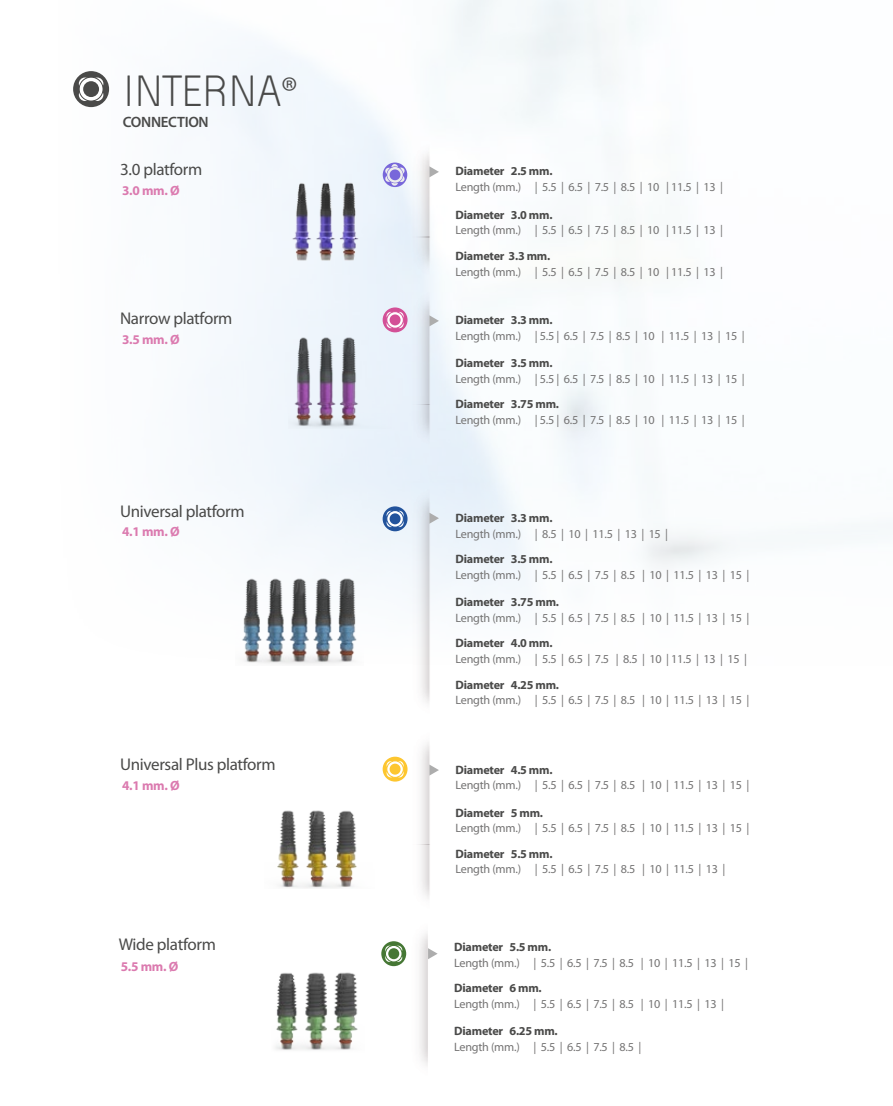
<style>
.page{position:relative;width:893px;height:1106px;background:#fff}
.page>*{position:absolute;margin:0;border:0;box-sizing:border-box;transform-origin:0 0}
.t1{font:42px "VSV Melon Light";letter-spacing:-.02em;color:#4a4a49}
.t2{font:16.95px "Myriad Pro";letter-spacing:-.02em;color:#4a4a49}
.t3{font:600 15px "Myriad Pro";letter-spacing:-.02em;color:#4a4a49}
.t4{font:700 13.35px "Myriad Pro";letter-spacing:-.02em;color:#db7aaf}
.t5{font:12.15px "Myriad Pro";letter-spacing:-.02em;color:#757474}
.t6{font:700 12.15px "Myriad Pro";letter-spacing:-.02em;color:#4a4a49}
.s1{font-family:"Myriad Pro";font-weight:300}
</style>
<div class="page">
<img style="left:73px;top:0;width:805px;height:601px">
<div style="left:73px;top:71px;width:36px;height:36px;background:#4a4a49;border-radius:50%"></div>
<svg style="left:79px;top:89px;width:12px;height:12px"></svg>
<svg style="left:79px;top:77px;width:12px;height:13px"></svg>
<svg style="left:91px;top:89px;width:12px;height:12px"></svg>
<svg style="left:91px;top:77px;width:12px;height:13px"></svg>
<div style="left:79px;top:77px;width:24px;height:24px;background:#fff;border-radius:50%"></div>
<div style="left:79px;top:77px;width:24px;height:24px;border:1px solid #4a4a49;border-radius:50%"></div>
<div style="left:83px;top:81px;width:16px;height:16px;background:#4a4a49;border-radius:50%"></div>
<img style="left:275px;top:972px;width:83px;height:78px">
<img style="left:397px;top:933px;width:31px;height:67px">
<svg style="left:428px;top:948px;width:10px;height:11px"></svg>
<div style="left:381px;top:941px;width:25px;height:25px;background:#457734;border-radius:50%"></div>
<svg style="left:385px;top:953px;width:9px;height:9px"></svg>
<svg style="left:385px;top:945px;width:9px;height:9px"></svg>
<svg style="left:394px;top:953px;width:8px;height:9px"></svg>
<svg style="left:394px;top:945px;width:8px;height:9px"></svg>
<svg style="left:385px;top:945px;width:17px;height:17px"></svg>
<div style="left:385px;top:945px;width:17px;height:17px;border:1px solid #457734;border-radius:50%"></div>
<div style="left:388px;top:948px;width:11px;height:11px;background:#457734;border-radius:50%"></div>
<img style="left:277px;top:810px;width:80px;height:78px">
<img style="left:289px;top:333px;width:102px;height:95px">
<img style="left:396px;top:742px;width:34px;height:157px">
<img style="left:396px;top:295px;width:57px;height:169px">
<img style="left:396px;top:123px;width:57px;height:172px">
<svg style="left:429px;top:764px;width:10px;height:11px"></svg>
<svg style="left:429px;top:315px;width:10px;height:11px"></svg>
<svg style="left:429px;top:166px;width:10px;height:11px"></svg>
<svg style="left:383px;top:756px;width:25px;height:25px"></svg>
<svg style="left:395px;top:769px;width:9px;height:8px"></svg>
<svg style="left:387px;top:761px;width:16px;height:16px"></svg>
<div style="left:386px;top:760px;width:18px;height:17px;border:1px solid #fdc62f;border-radius:50%"></div>
<div style="left:390px;top:763px;width:11px;height:11px;background:#fdc62f;border-radius:50%"></div>
<svg style="left:383px;top:307px;width:25px;height:25px"></svg>
<svg style="left:395px;top:320px;width:9px;height:8px"></svg>
<svg style="left:387px;top:312px;width:16px;height:16px"></svg>
<div style="left:386px;top:311px;width:18px;height:17px;border:1px solid #d35097;border-radius:50%"></div>
<div style="left:390px;top:314px;width:11px;height:11px;background:#d35097;border-radius:50%"></div>
<img style="left:236px;top:575px;width:128px;height:89px">
<img style="left:396px;top:469px;width:57px;height:234px">
<svg style="left:429px;top:512px;width:10px;height:12px"></svg>
<svg style="left:383px;top:506px;width:25px;height:25px"></svg>
<svg style="left:395px;top:518px;width:9px;height:9px"></svg>
<svg style="left:387px;top:510px;width:16px;height:17px"></svg>
<div style="left:386px;top:510px;width:18px;height:17px;border:1px solid #22539c;border-radius:50%"></div>
<div style="left:390px;top:513px;width:11px;height:11px;background:#22539c;border-radius:50%"></div>
<img style="left:244px;top:163px;width:179px;height:113px">
<h1 class="t1" style="left:123px;top:66px;width:176px">INTERNA<span class="s1">®</span></h1>
<p class="t3" style="left:123px;top:112px;width:87px">CONNECTION</p>
<h2 class="t2" style="left:120px;top:159px;width:84px">3.0 platform</h2>
<p class="t4" style="left:122px;top:182px;width:59px">3.0 mm. Ø</p>
<h2 class="t2" style="left:120px;top:308px;width:114px">Narrow platform</h2>
<p class="t4" style="left:122px;top:331px;width:59px">3.5 mm. Ø</p>
<h2 class="t2" style="left:120px;top:500px;width:126px">Universal platform</h2>
<p class="t4" style="left:122px;top:523px;width:59px">4.1 mm. Ø</p>
<h2 class="t2" style="left:120px;top:753px;width:157px">Universal Plus platform</h2>
<p class="t4" style="left:122px;top:777px;width:59px">4.1 mm. Ø</p>
<h2 class="t2" style="left:119px;top:933px;width:99px">Wide platform</h2>
<p class="t4" style="left:121px;top:958px;width:59px">5.5 mm. Ø</p>
<p class="t6" style="left:456px;top:163px;width:98px">Diameter 2.5 mm.</p>
<p class="t5" style="left:456px;top:180px;width:269px">Length (mm.) | 5.5 | 6.5 | 7.5 | 8.5 | 10 | 11.5 | 13 |</p>
<p class="t6" style="left:456px;top:207px;width:98px">Diameter 3.0 mm.</p>
<p class="t6" style="left:456px;top:248px;width:96px">Diameter 3.3 mm.</p>
<p class="t5" style="left:456px;top:223px;width:269px">Length (mm.) | 5.5 | 6.5 | 7.5 | 8.5 | 10 | 11.5 | 13 |</p>
<p class="t5" style="left:456px;top:264px;width:269px">Length (mm.) | 5.5 | 6.5 | 7.5 | 8.5 | 10 | 11.5 | 13 |</p>
<p class="t6" style="left:456px;top:312px;width:98px">Diameter 3.3 mm.</p>
<p class="t5" style="left:456px;top:328px;width:290px">Length (mm.) | 5.5 | 6.5 | 7.5 | 8.5 | 10 | 11.5 | 13 | 15 |</p>
<p class="t6" style="left:456px;top:355px;width:98px">Diameter 3.5 mm.</p>
<p class="t5" style="left:456px;top:371px;width:290px">Length (mm.) | 5.5 | 6.5 | 7.5 | 8.5 | 10 | 11.5 | 13 | 15 |</p>
<p class="t6" style="left:456px;top:396px;width:105px">Diameter 3.75 mm.</p>
<p class="t5" style="left:456px;top:412px;width:290px">Length (mm.) | 5.5 | 6.5 | 7.5 | 8.5 | 10 | 11.5 | 13 | 15 |</p>
<p class="t6" style="left:456px;top:510px;width:98px">Diameter 3.3 mm.</p>
<p class="t5" style="left:456px;top:526px;width:214px">Length (mm.) | 8.5 | 10 | 11.5 | 13 | 15 |</p>
<p class="t6" style="left:456px;top:551px;width:98px">Diameter 3.5 mm.</p>
<p class="t5" style="left:456px;top:567px;width:295px">Length (mm.) | 5.5 | 6.5 | 7.5 | 8.5 | 10 | 11.5 | 13 | 15 |</p>
<p class="t6" style="left:456px;top:594px;width:105px">Diameter 3.75 mm.</p>
<p class="t5" style="left:456px;top:610px;width:295px">Length (mm.) | 5.5 | 6.5 | 7.5 | 8.5 | 10 | 11.5 | 13 | 15 |</p>
<p class="t6" style="left:456px;top:635px;width:98px">Diameter 4.0 mm.</p>
<p class="t6" style="left:456px;top:676px;width:105px">Diameter 4.25 mm.</p>
<p class="t5" style="left:456px;top:651px;width:293px">Length (mm.) | 5.5 | 6.5 | 7.5 | 8.5 | 10 | 11.5 | 13 | 15 |</p>
<p class="t5" style="left:456px;top:693px;width:295px">Length (mm.) | 5.5 | 6.5 | 7.5 | 8.5 | 10 | 11.5 | 13 | 15 |</p>
<p class="t6" style="left:456px;top:761px;width:98px">Diameter 4.5 mm.</p>
<p class="t5" style="left:456px;top:777px;width:295px">Length (mm.) | 5.5 | 6.5 | 7.5 | 8.5 | 10 | 11.5 | 13 | 15 |</p>
<p class="t6" style="left:456px;top:804px;width:89px">Diameter 5 mm.</p>
<p class="t5" style="left:456px;top:820px;width:295px">Length (mm.) | 5.5 | 6.5 | 7.5 | 8.5 | 10 | 11.5 | 13 | 15 |</p>
<p class="t6" style="left:456px;top:845px;width:98px">Diameter 5.5 mm.</p>
<p class="t5" style="left:456px;top:861px;width:271px">Length (mm.) | 5.5 | 6.5 | 7.5 | 8.5 | 10 | 11.5 | 13 |</p>
<p class="t6" style="left:454px;top:939px;width:98px">Diameter 5.5 mm.</p>
<p class="t6" style="left:454px;top:980px;width:89px">Diameter 6 mm.</p>
<p class="t6" style="left:454px;top:1023px;width:105px">Diameter 6.25 mm.</p>
<p class="t5" style="left:454px;top:955px;width:295px">Length (mm.) | 5.5 | 6.5 | 7.5 | 8.5 | 10 | 11.5 | 13 | 15 |</p>
<p class="t5" style="left:454px;top:996px;width:271px">Length (mm.) | 5.5 | 6.5 | 7.5 | 8.5 | 10 | 11.5 | 13 |</p>
<p class="t5" style="left:454px;top:1039px;width:189px">Length (mm.) | 5.5 | 6.5 | 7.5 | 8.5 |</p>
</div>
